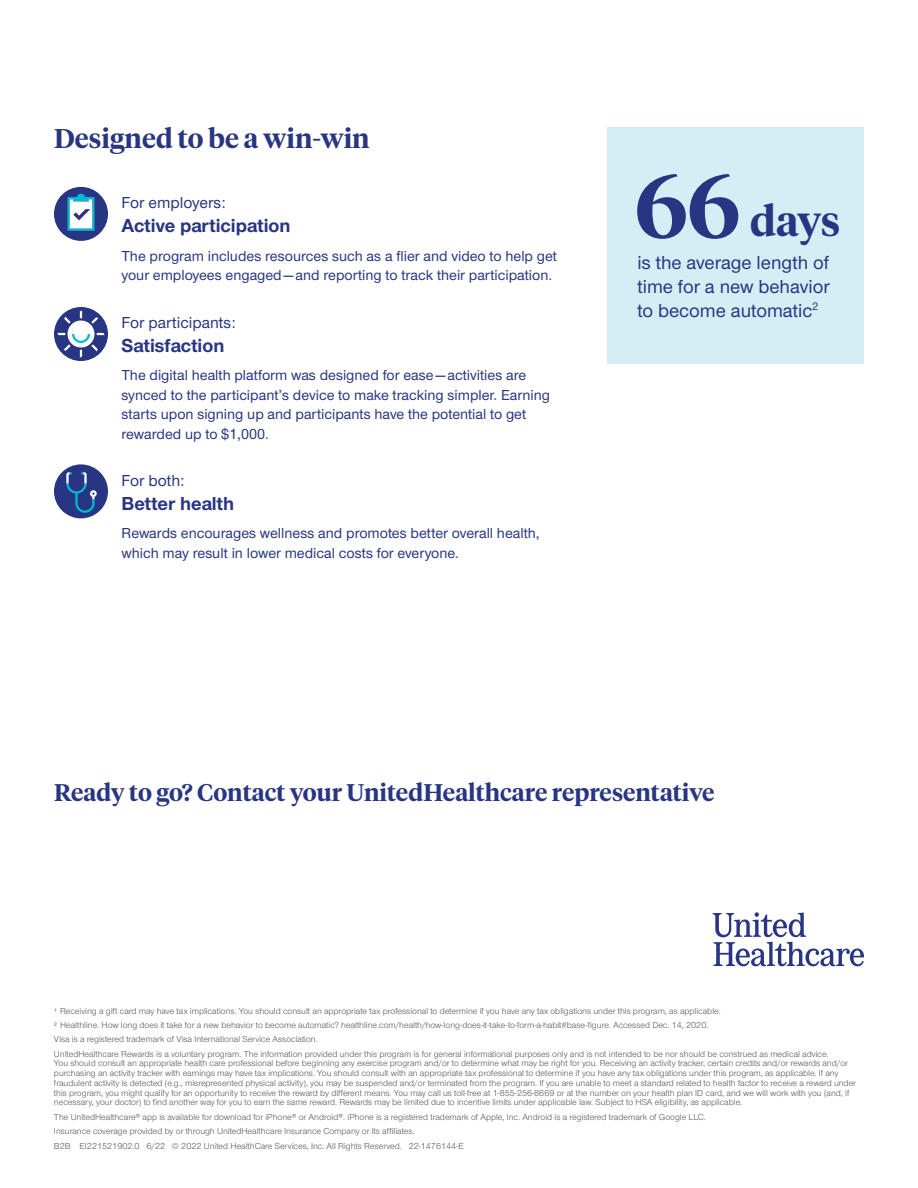
<style>
.page{position:relative;width:918px;height:1188px;background:#fff}
.page>*{position:absolute;margin:0;border:0;box-sizing:border-box;transform-origin:0 0}
.t1{font:600 42px "UHC Serif Headline";color:#283582}
.t2{font:600 27px "UHC Serif Headline";color:#283582}
.t3{font:600 24px "UHC Serif Headline";color:#283582}
.t4{font:500 19.5px/24px "UHC Sans";color:#283582;text-align:justify}
.t5{font:700 19.5px "UHC Sans";color:#283582}
.t6{font:500 16.5px "UHC Sans";color:#283582}
.t7{font:500 15px/19.5px "UHC Sans";color:#283582}
.t8{font:9px/9.8px "UHC Sans";color:#57585a}
.s1{font-size:90px}
</style>
<div class="page">
<svg style="left:713px;top:912px;width:151px;height:54px"></svg>
<div style="left:54px;top:307px;width:54px;height:54px;background:#283582;border-radius:50%"></div>
<div style="left:68px;top:321px;width:26px;height:27px;background:#fff;border-radius:50%"></div>
<svg style="left:80px;top:310px;width:2px;height:8px"></svg>
<svg style="left:64px;top:317px;width:7px;height:7px"></svg>
<svg style="left:91px;top:317px;width:8px;height:7px"></svg>
<svg style="left:57px;top:333px;width:48px;height:25px"></svg>
<div style="left:54px;top:187px;width:54px;height:54px;background:#283582;border-radius:50%"></div>
<svg style="left:68px;top:194px;width:27px;height:37px"></svg>
<div style="left:54px;top:464px;width:54px;height:54px;background:#283582;border-radius:50%"></div>
<svg style="left:66px;top:472px;width:31px;height:41px"></svg>
<div style="left:608px;top:127px;width:256px;height:237px;background:#d5eef5"></div>
<h2 class="t2" style="left:54px;top:120px;width:317px">Designed to be a win-win</h2>
<h3 class="t6" style="left:122px;top:192px;width:106px">For employers:</h3>
<h3 class="t5" style="left:121px;top:213px;width:171px">Active participation</h3>
<h3 class="t7" style="left:122px;top:246px;width:437px">The program includes resources such as a flier and video to help get your employees engaged—and reporting to track their participation.</h3>
<h3 class="t6" style="left:122px;top:311px;width:116px">For participants:</h3>
<h3 class="t5" style="left:122px;top:332px;width:104px">Satisfaction</h3>
<h3 class="t7" style="left:122px;top:365px;width:430px">The digital health platform was designed for ease—activities are synced to the participant’s device to make tracking simpler. Earning starts upon signing up and participants have the potential to get rewarded up to $1,000.</h3>
<h3 class="t6" style="left:122px;top:469px;width:65px">For both:</h3>
<h3 class="t5" style="left:121px;top:490px;width:114px">Better health</h3>
<h3 class="t7" style="left:122px;top:523px;width:420px">Rewards encourages wellness and promotes better overall health, which may result in lower medical costs for everyone.</h3>
<h1 class="t1" style="left:634px;top:193px;width:207px"><span class="s1">66</span> days</h1>
<h3 class="t4" style="left:638px;top:249px;width:194px">is the average length of time for a new behavior to become automatic<sup>2</sup></h3>
<h3 class="t3" style="left:54px;top:776px;width:662px">Ready to go? Contact your UnitedHealthcare representative</h3>
<p class="t8" style="left:54px;top:1004px;width:776px;line-height:14.2px"><sup>1</sup> Receiving a gift card may have tax implications. You should consult an appropriate tax professional to determine if you have any tax obligations under this program, as applicable.<br><sup>2</sup> Healthline. How long does it take for a new behavior to become automatic? healthline.com/health/how-long-does-it-take-to-form-a-habit#base-figure. Accessed Dec. 14, 2020.<br>Visa is a registered trademark of Visa International Service Association.<br>UnitedHealthcare Rewards is a voluntary program. The information provided under this program is for general informational purposes only and is not intended to be nor should be construed as medical advice.</p>
<p class="t8" style="left:54px;top:1058px;width:804px">You should consult an appropriate health care professional before beginning any exercise program and/or to determine what may be right for you. Receiving an activity tracker, certain credits and/or rewards and/or purchasing an activity tracker with earnings may have tax implications. You should consult with an appropriate tax professional to determine if you have any tax obligations under this program, as applicable. If any fraudulent activity is detected (e.g., misrepresented physical activity), you may be suspended and/or terminated from the program. If you are unable to meet a standard related to health factor to receive a reward under this program, you might qualify for an opportunity to receive the reward by different means. You may call us toll-free at 1-855-256-8669 or at the number on your health plan ID card, and we will work with you (and, if necessary, your doctor) to find another way for you to earn the same reward. Rewards may be limited due to incentive limits under applicable law. Subject to HSA eligibility, as applicable.</p>
<p class="t8" style="left:54px;top:1109px;width:653px;line-height:14.7px">The UnitedHealthcare® app is available for download for iPhone® or Android®. iPhone is a registered trademark of Apple, Inc. Android is a registered trademark of Google LLC.<br>Insurance coverage provided by or through UnitedHealthcare Insurance Company or its affiliates.<br>B2B EI221521902.0 6/22 © 2022 United HealthCare Services, Inc. All Rights Reserved. 22-1476144-E</p>
</div>
